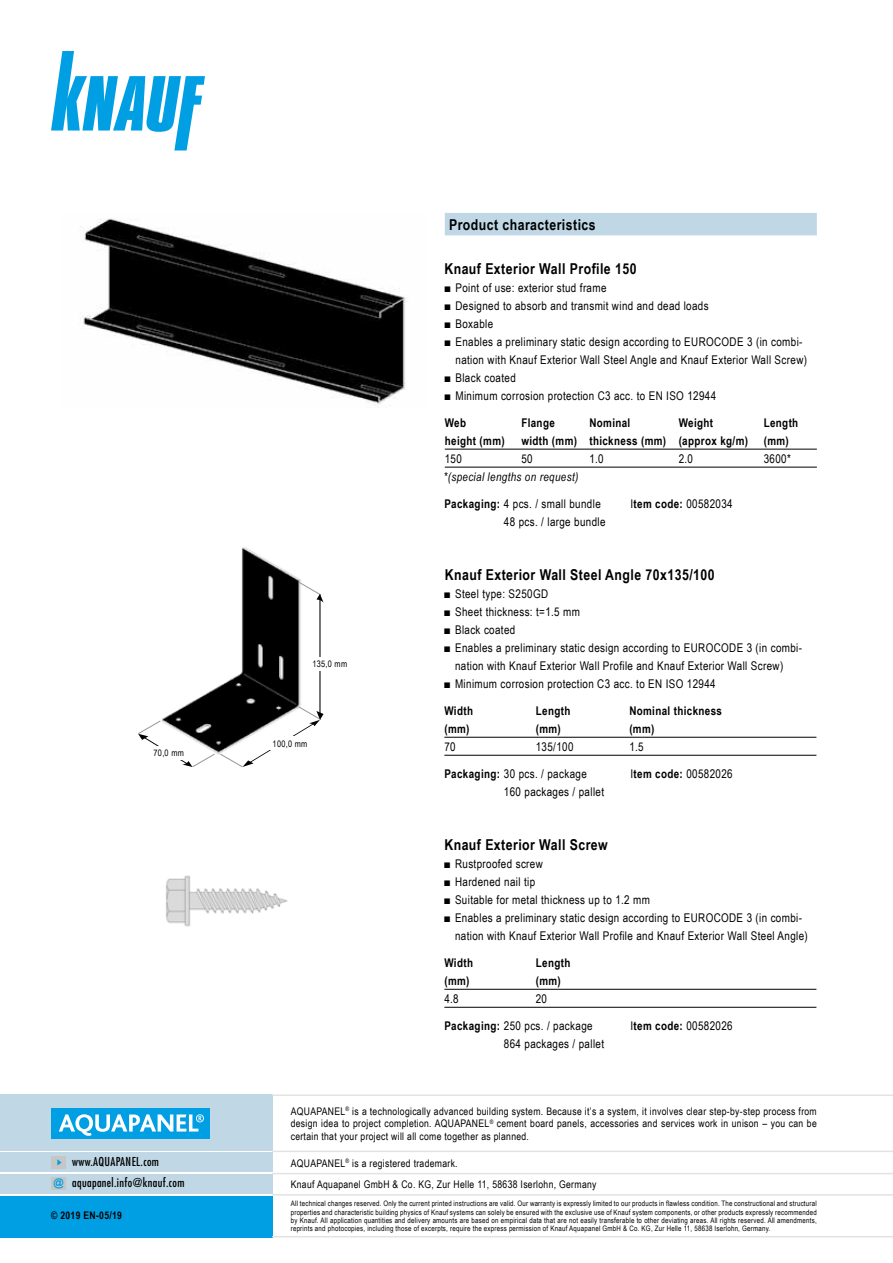
<style>
.page{position:relative;width:893px;height:1263px;background:#fff}
.page>*{position:absolute;margin:0;border:0;box-sizing:border-box;transform-origin:0 0}
.t1{font:700 15px "Arial Narrow";letter-spacing:.03em;color:#000}
.t2{font:12px/18px "Arial Narrow";letter-spacing:.03em;color:#000}
.t3{font:700 12px "Arial Narrow";letter-spacing:.03em;color:#000}
.t4{font:500 condensed 12px/21.3px "Futura LT Pro";letter-spacing:.03em;color:#000}
.t5{font:italic 12px "Arial Narrow";letter-spacing:.03em;color:#000}
.t6{font:10.5px/12.6px "Arial Narrow";letter-spacing:.03em;color:#000;text-align:justify}
.t7{font:700 10.5px "Arial Narrow";letter-spacing:.03em;color:#000}
.t8{font:700 10.5px "Arial";color:#009fe3}
.t9{font:9px "Arial Narrow";letter-spacing:.03em;color:#000}
.t10{font:7.5px/8.2px "Arial Narrow";letter-spacing:.03em;color:#000;text-align:justify}
.s1{font-weight:700}
</style>
<div class="page">
<svg style="left:51px;top:51px;width:154px;height:99px"></svg>
<img style="left:80px;top:218px;width:327px;height:188px">
<img style="left:166px;top:875px;width:122px;height:52px">
<div style="left:0;top:1196px;width:272px;height:41px;background:#009fe3"></div>
<div style="left:0;top:1094px;width:272px;height:56px;background:#c0d8e6"></div>
<div style="left:0;top:1174px;width:272px;height:20px;background:#c0d8e6"></div>
<div style="left:0;top:1152px;width:272px;height:20px;background:#c0d8e6"></div>
<hr style="left:272px;top:1094px;width:621px;height:2px;background:#e3e3e3">
<hr style="left:272px;top:1150px;width:621px;height:2px;background:#e3e3e3">
<hr style="left:272px;top:1173px;width:621px;height:1px;background:#e3e3e3">
<hr style="left:272px;top:1194px;width:621px;height:1px;background:#e3e3e3">
<hr style="left:272px;top:1236px;width:621px;height:1px;background:#e3e3e3">
<div style="left:51px;top:1108px;width:158px;height:30px;background:#009fe3"></div>
<svg style="left:59px;top:1114px;width:145px;height:22px"></svg>
<div style="left:51px;top:1156px;width:15px;height:13px;background:#c6c6c6"></div>
<svg style="left:57px;top:1159px;width:5px;height:6px"></svg>
<div style="left:51px;top:1177px;width:15px;height:13px;background:#c6c6c6"></div>
<hr style="left:444px;top:737px;width:372px;height:1px;background:#000">
<hr style="left:444px;top:755px;width:372px;height:1px;background:#000">
<hr style="left:444px;top:989px;width:372px;height:1px;background:#000">
<hr style="left:444px;top:1007px;width:372px;height:1px;background:#000">
<hr style="left:445px;top:449px;width:372px;height:1px;background:#000">
<hr style="left:445px;top:467px;width:372px;height:1px;background:#000">
<img style="left:184px;top:547px;width:136px;height:159px">
<hr style="left:320px;top:599px;width:1px;height:116px;background:#000">
<svg style="left:298px;top:582px;width:26px;height:21px"></svg>
<svg style="left:138px;top:706px;width:186px;height:61px"></svg>
<div style="left:306px;top:657px;width:48px;height:13px;background:#fff"></div>
<div style="left:266px;top:736px;width:48px;height:14px;background:#fff"></div>
<div style="left:145px;top:746px;width:47px;height:13px;background:#fff"></div>
<div style="left:445px;top:213px;width:372px;height:22px;background:#c0d8e6"></div>
<p class="t9" style="left:154px;top:746px;width:32px">70,0 mm</p>
<p class="t4" style="left:72px;top:1150px;width:114px">www.AQUAPANEL.com aquapanel.info@knauf.com</p>
<p class="t8" style="left:53px;top:1175px;width:12px">@</p>
<p class="t7" style="left:51px;top:1207px;width:73px">© 2019 EN-05/19</p>
<p class="t1" style="left:449px;top:213px;width:148px">Product characteristics</p>
<p class="t1" style="left:444px;top:257px;width:194px">Knauf Exterior Wall Profile 150</p>
<p class="t2" style="left:445px;top:278px;width:163px">■ Point of use: exterior stud frame</p>
<p class="t2" style="left:445px;top:296px;width:265px">■ Designed to absorb and transmit wind and dead loads</p>
<p class="t2" style="left:445px;top:314px;width:50px">■ Boxable</p>
<p class="t2" style="left:455px;top:332px;width:353px;text-indent:-11px">■ Enables a preliminary static design according to EUROCODE 3 (in combi&shy;nation with Knauf Exterior Wall Steel Angle and Knauf Exterior Wall Screw)</p>
<p class="t2" style="left:445px;top:368px;width:73px">■ Black coated</p>
<p class="t2" style="left:445px;top:386px;width:273px">■ Minimum corrosion protection C3 acc. to EN ISO 12944</p>
<p class="t3" style="left:445px;top:413px;width:23px">Web</p>
<p class="t3" style="left:521px;top:413px;width:35px">Flange</p>
<p class="t3" style="left:589px;top:413px;width:42px">Nominal</p>
<p class="t3" style="left:679px;top:413px;width:36px">Weight</p>
<p class="t3" style="left:764px;top:413px;width:36px">Length</p>
<p class="t3" style="left:445px;top:431px;width:61px">height (mm)</p>
<p class="t3" style="left:521px;top:431px;width:228px">width (mm) thickness (mm) (approx kg/m)</p>
<p class="t3" style="left:764px;top:431px;width:27px">(mm)</p>
<p class="t2" style="left:445px;top:449px;width:19px">150</p>
<p class="t2" style="left:521px;top:449px;width:13px">50</p>
<p class="t2" style="left:589px;top:449px;width:16px">1.0</p>
<p class="t2" style="left:679px;top:449px;width:16px">2.0</p>
<p class="t2" style="left:764px;top:449px;width:29px">3600*</p>
<p class="t5" style="left:444px;top:468px;width:136px">*(special lengths on request)</p>
<p class="t2" style="left:504px;top:494px;width:103px;text-indent:-60px"><span class="s1">Packaging:</span> 4 pcs. / small bundle<br>48 pcs. / large bundle</p>
<p class="t2" style="left:630px;top:494px;width:104px">I<span class="s1">tem code:</span> 00582034</p>
<p class="t9" style="left:312px;top:657px;width:36px">135,0 mm</p>
<p class="t9" style="left:273px;top:737px;width:36px">100,0 mm</p>
<p class="t1" style="left:445px;top:563px;width:271px">Knauf Exterior Wall Steel Angle 70x135/100</p>
<p class="t2" style="left:444px;top:584px;width:105px">■ Steel type: S250GD</p>
<p class="t2" style="left:444px;top:602px;width:137px">■ Sheet thickness: t=1.5 mm</p>
<p class="t2" style="left:444px;top:620px;width:73px">■ Black coated</p>
<p class="t2" style="left:455px;top:638px;width:348px;text-indent:-11px">■ Enables a preliminary static design according to EUROCODE 3 (in combi&shy;nation with Knauf Exterior Wall Profile and Knauf Exterior Wall Screw)</p>
<p class="t2" style="left:444px;top:674px;width:273px">■ Minimum corrosion protection C3 acc. to EN ISO 12944</p>
<p class="t3" style="left:444px;top:701px;width:30px">Width</p>
<p class="t3" style="left:536px;top:701px;width:36px">Length</p>
<p class="t3" style="left:629px;top:701px;width:94px">Nominal thickness</p>
<p class="t3" style="left:444px;top:719px;width:27px">(mm)</p>
<p class="t3" style="left:536px;top:719px;width:27px">(mm)</p>
<p class="t3" style="left:629px;top:719px;width:27px">(mm)</p>
<p class="t2" style="left:444px;top:737px;width:13px">70</p>
<p class="t2" style="left:536px;top:737px;width:39px">135/100</p>
<p class="t2" style="left:629px;top:737px;width:16px">1.5</p>
<p class="t2" style="left:504px;top:764px;width:102px;text-indent:-60px"><span class="s1">Packaging:</span> 30 pcs. / package<br>160 packages / pallet</p>
<p class="t1" style="left:444px;top:833px;width:165px">Knauf Exterior Wall Screw</p>
<p class="t2" style="left:630px;top:764px;width:104px">I<span class="s1">tem code:</span> 00582026</p>
<p class="t2" style="left:444px;top:854px;width:100px">■ Rustproofed screw</p>
<p class="t2" style="left:444px;top:872px;width:92px">■ Hardened nail tip</p>
<p class="t2" style="left:444px;top:890px;width:207px">■ Suitable for metal thickness up to 1.2 mm</p>
<p class="t2" style="left:455px;top:908px;width:354px;text-indent:-11px">■ Enables a preliminary static design according to EUROCODE 3 (in combi&shy;nation with Knauf Exterior Wall Profile and Knauf Exterior Wall Steel Angle)</p>
<p class="t3" style="left:444px;top:953px;width:30px">Width</p>
<p class="t3" style="left:536px;top:953px;width:36px">Length</p>
<p class="t3" style="left:444px;top:971px;width:27px">(mm)</p>
<p class="t3" style="left:536px;top:971px;width:27px">(mm)</p>
<p class="t2" style="left:444px;top:989px;width:16px">4.8</p>
<p class="t2" style="left:536px;top:989px;width:13px">20</p>
<p class="t2" style="left:504px;top:1016px;width:102px;text-indent:-60px"><span class="s1">Packaging:</span> 250 pcs. / package<br>864 packages / pallet</p>
<p class="t2" style="left:630px;top:1016px;width:104px">I<span class="s1">tem code:</span> 00582026</p>
<p class="t6" style="left:291px;top:1104px;width:528px">AQUAPANEL<sup>®</sup> is a technologically advanced building system. Because it’s a system, it involves clear step-by-step process from design idea to project completion. AQUAPANEL<sup>®</sup> cement board panels, accessories and services work in unison – you can be certain that your project will all come together as planned.</p>
<p class="t6" style="left:291px;top:1152px;width:307px;line-height:21.6px">AQUAPANEL<sup>®</sup> is a registered trademark.<br>Knauf Aquapanel GmbH &amp; Co. KG, Zur Helle 11, 58638 Iserlohn, Germany</p>
<p class="t10" style="left:291px;top:1199px;width:528px">All technical changes reserved. Only the current printed instructions are valid. Our warranty is expressly limited to our products in flawless condition. The constructional and structural properties and characteristic building physics of Knauf systems can solely be ensured with the exclusive use of Knauf system components, or other products expressly recommended by Knauf. All application quantities and delivery amounts are based on empirical data that are not easily transferable to other deviating areas. All rights reserved. All amendments, reprints and photocopies, including those of excerpts, require the express permission of Knauf Aquapanel GmbH &amp; Co. KG, Zur Helle 11, 58638 Iserlohn, Germany.</p>
</div>
